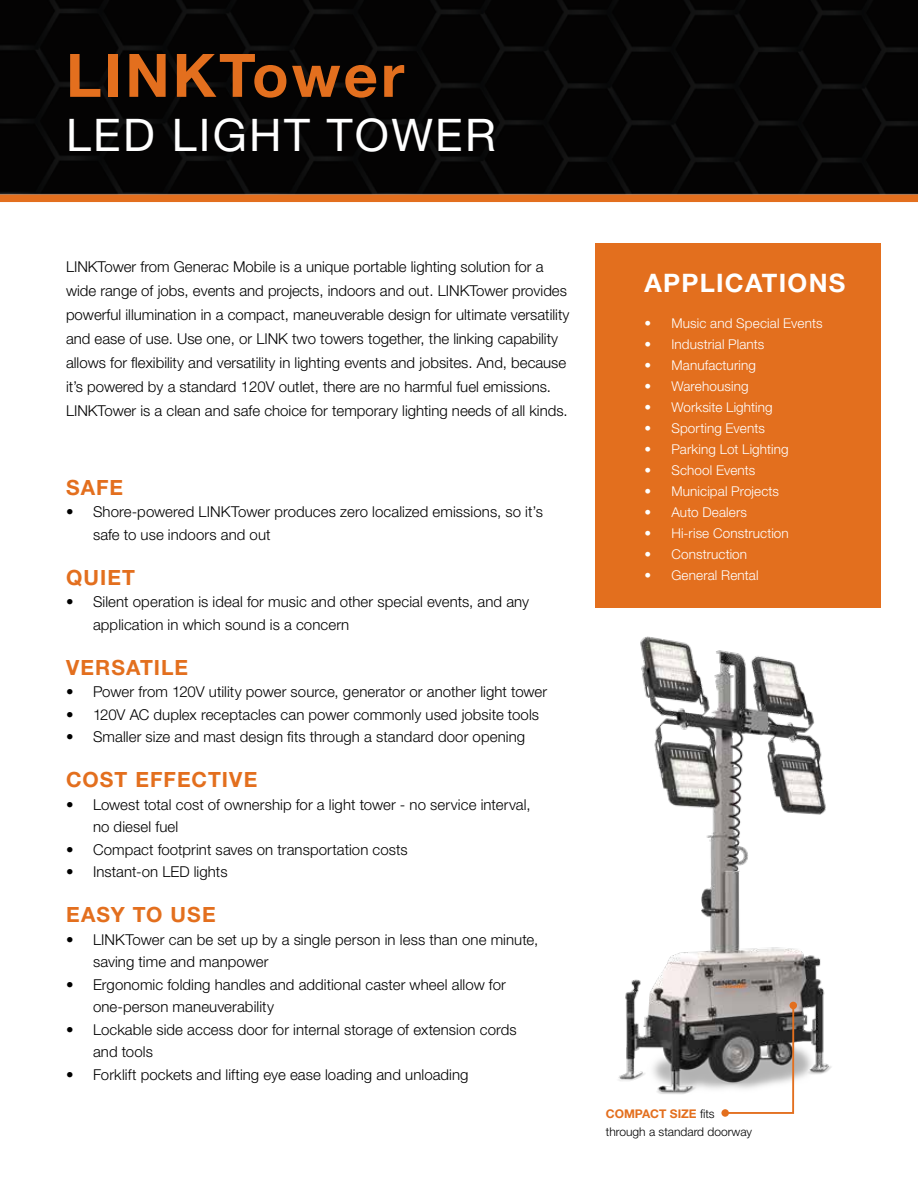
<style>
.page{position:relative;width:918px;height:1188px;background:#fff}
.page>*{position:absolute;margin:0;border:0;box-sizing:border-box;transform-origin:0 0}
.t1{font:700 60px "Helvetica Neue LT Std";letter-spacing:.05em;color:#e36f1e}
.t2{font:45px "Helvetica Neue LT Std";letter-spacing:.05em;color:#fff}
.t3{font:700 25.5px "Helvetica Neue LT Std";letter-spacing:.05em;color:#fff}
.t4{font:700 21px "Helvetica Neue LT Std";letter-spacing:.05em;color:#e36f1e}
.t5{font:300 15px/24px "Helvetica Neue LT Std";color:#000}
.t6{font:300 13.5px "Helvetica Neue LT Std";letter-spacing:.01em;color:#fff}
.t7{font:300 12px/18px "Helvetica Neue LT Std";color:#000}
.s1{font-weight:700;color:#e36f1e}
</style>
<div class="page">
<img style="left:0;top:0;width:918px;height:608px">
<div style="left:0;top:195px;width:918px;height:7px;background:#e36f1e"></div>
<div style="left:595px;top:243px;width:285px;height:364px;background:#e36f1e"></div>
<img style="left:618px;top:636px;width:214px;height:481px">
<svg style="left:723px;top:1004px;width:72px;height:111px"></svg>
<div style="left:790px;top:1002px;width:7px;height:7px;background:#e36f1e;border-radius:50%"></div>
<div style="left:721px;top:1109px;width:8px;height:8px;background:#e36f1e;border-radius:50%"></div>
<h1 class="t1" style="left:66px;top:38px;width:340px">LINKTower</h1>
<h2 class="t2" style="left:66px;top:108px;width:431px">LED LIGHT TOWER</h2>
<p class="t5" style="left:66px;top:255px;width:505px">LINKTower from Generac Mobile is a unique portable lighting solution for a wide range of jobs, events and projects, indoors and out. LINKTower provides powerful illumination in a compact, maneuverable design for ultimate versatility and ease of use. Use one, or LINK two towers together, the linking capability allows for flexibility and versatility in lighting events and jobsites. And, because it’s powered by a standard 120V outlet, there are no harmful fuel emissions.<br>LINKTower is a clean and safe choice for temporary lighting needs of all kinds.</p>
<h3 class="t4" style="left:66px;top:474px;width:59px">SAFE</h3>
<p class="t5" style="left:93px;top:500px;width:452px;line-height:22.5px;text-indent:-27px">• Shore-powered LINKTower produces zero localized emissions, so it’s safe to use indoors and out</p>
<h3 class="t4" style="left:66px;top:564px;width:71px">QUIET</h3>
<p class="t5" style="left:93px;top:590px;width:438px;line-height:22.5px;text-indent:-27px">• Silent operation is ideal for music and other special events, and any application in which sound is a concern</p>
<h3 class="t4" style="left:66px;top:654px;width:124px">VERSATILE</h3>
<p class="t5" style="left:66px;top:680px;width:483px">• Power from 120V utility power source, generator or another light tower</p>
<p class="t5" style="left:66px;top:702px;width:475px">• 120V AC duplex receptacles can power commonly used jobsite tools</p>
<p class="t5" style="left:66px;top:725px;width:461px">• Smaller size and mast design fits through a standard door opening</p>
<h3 class="t4" style="left:66px;top:767px;width:193px">COST EFFECTIVE</h3>
<p class="t5" style="left:93px;top:793px;width:439px;line-height:22.5px;text-indent:-27px">• Lowest total cost of ownership for a light tower - no service interval, no diesel fuel</p>
<p class="t5" style="left:66px;top:837px;width:343px">• Compact footprint saves on transportation costs</p>
<p class="t5" style="left:66px;top:860px;width:163px">• Instant-on LED lights</p>
<h3 class="t4" style="left:66px;top:902px;width:151px">EASY TO USE</h3>
<p class="t5" style="left:93px;top:928px;width:447px;line-height:22.5px;text-indent:-27px">• LINKTower can be set up by a single person in less than one minute, saving time and manpower</p>
<p class="t5" style="left:93px;top:973px;width:414px;line-height:22.5px;text-indent:-27px">• Ergonomic folding handles and additional caster wheel allow for one-person maneuverability</p>
<p class="t5" style="left:93px;top:1018px;width:425px;line-height:22.5px;text-indent:-27px">• Lockable side access door for internal storage of extension cords and tools</p>
<p class="t5" style="left:66px;top:1062px;width:404px">• Forklift pockets and lifting eye ease loading and unloading</p>
<h3 class="t3" style="left:644px;top:267px;width:203px">APPLICATIONS</h3>
<p class="t6" style="left:644px;top:315px;width:180px">• Music and Special Events</p>
<p class="t6" style="left:644px;top:336px;width:121px">• Industrial Plants</p>
<p class="t6" style="left:644px;top:357px;width:113px">• Manufacturing</p>
<p class="t6" style="left:644px;top:378px;width:106px">• Warehousing</p>
<p class="t6" style="left:644px;top:399px;width:130px">• Worksite Lighting</p>
<p class="t6" style="left:644px;top:420px;width:122px">• Sporting Events</p>
<p class="t6" style="left:644px;top:441px;width:146px">• Parking Lot Lighting</p>
<p class="t6" style="left:644px;top:462px;width:112px">• School Events</p>
<p class="t6" style="left:644px;top:483px;width:136px">• Municipal Projects</p>
<p class="t6" style="left:644px;top:504px;width:104px">• Auto Dealers</p>
<p class="t6" style="left:644px;top:525px;width:146px">• Hi-rise Construction</p>
<p class="t6" style="left:644px;top:546px;width:104px">• Construction</p>
<p class="t6" style="left:644px;top:567px;width:116px">• General Rental</p>
<p class="t7" style="left:606px;top:1104px;width:148px"><span class="s1">COMPACT SIZE</span> fits through a standard doorway</p>
</div>
